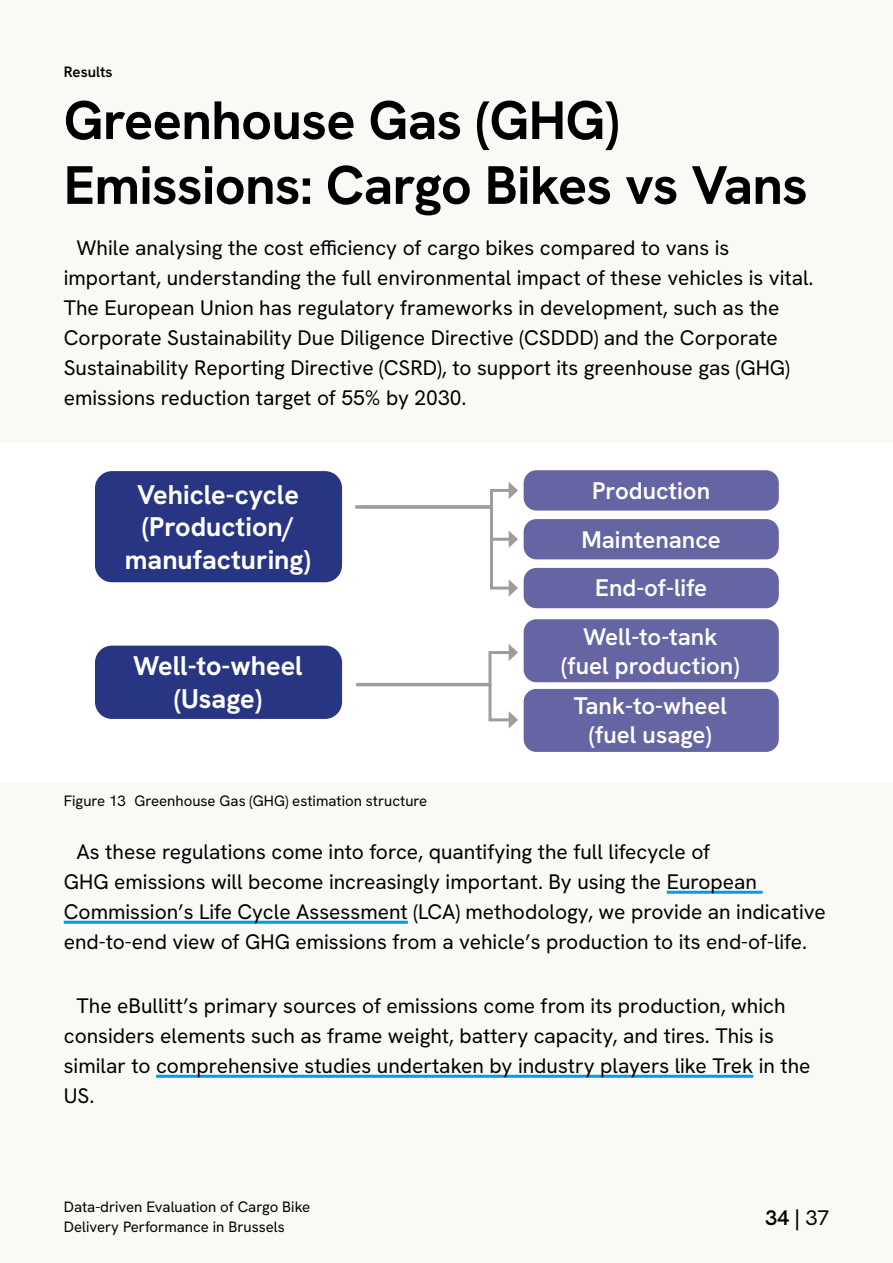
<style>
.page{position:relative;width:893px;height:1263px;background:#f9f9f6}
.page>*{position:absolute;margin:0;border:0;box-sizing:border-box;transform-origin:0 0}
.t1{font:700 54px/64.8px "Hanken Grotesk";letter-spacing:-.01em;color:#000}
.t2{font:700 27px/32.4px "Hanken Grotesk";color:#fff;text-align:center}
.t3{font:600 24px/48.6px "Hanken Grotesk";color:#fff;text-align:center}
.t4{font:21px/30px "Hanken Grotesk";color:#000}
.t5{font:600 21px "Hanken Grotesk";color:#000}
.t6{font:15px/19.5px "Hanken Grotesk";color:#000}
.t7{font:600 15px "Hanken Grotesk";color:#000}
.s1{font-weight:400}
</style>
<div class="page">
<hr style="left:667px;top:891px;width:96px;height:3px;background:#009fe3">
<hr style="left:64px;top:921px;width:344px;height:3px;background:#009fe3">
<hr style="left:156px;top:1075px;width:597px;height:3px;background:#009fe3">
<div style="left:0;top:444px;width:893px;height:339px;background:#fff"></div>
<div style="left:95px;top:471px;width:247px;height:111px;background:#283583;border-radius:17px"></div>
<div style="left:95px;top:646px;width:247px;height:73px;background:#283583;border-radius:17px"></div>
<div style="left:524px;top:470px;width:255px;height:41px;background:#6565a4;border-radius:13px"></div>
<div style="left:524px;top:519px;width:255px;height:40px;background:#6565a4;border-radius:13px"></div>
<div style="left:524px;top:568px;width:255px;height:40px;background:#6565a4;border-radius:13px"></div>
<div style="left:524px;top:619px;width:255px;height:63px;background:#6565a4;border-radius:13px"></div>
<div style="left:524px;top:689px;width:255px;height:63px;background:#6565a4;border-radius:13px"></div>
<svg style="left:355px;top:482px;width:163px;height:115px"></svg>
<svg style="left:356px;top:644px;width:162px;height:85px"></svg>
<p class="t7" style="left:64px;top:62px;width:50px">Results</p>
<h1 class="t1" style="left:64px;top:87px;width:745px">Greenhouse Gas (GHG)<br>Emissions: Cargo Bikes vs Vans</h1>
<p class="t4" style="left:64px;top:232px;width:751px;text-indent:13px">While analysing the cost efficiency of cargo bikes compared to vans is important, understanding the full environmental impact of these vehicles is vital.<br>The European Union has regulatory frameworks in development, such as the Corporate Sustainability Due Diligence Directive (CSDDD) and the Corporate Sustainability Reporting Directive (CSRD), to support its greenhouse gas (GHG) emissions reduction target of 55% by 2030.</p>
<p class="t2" style="left:125px;top:477px;width:188px">Vehicle-cycle (Production/ manufacturing)</p>
<p class="t2" style="left:133px;top:649px;width:171px">Well-to-wheel (Usage)</p>
<p class="t6" style="left:64px;top:791px;width:365px">Figure 13 Greenhouse Gas (GHG) estimation structure</p>
<p class="t3" style="left:581px;top:466px;width:141px">Production<br>Maintenance<br>End-of-life<br>Well-to-tank</p>
<p class="t3" style="left:561px;top:644px;width:180px;line-height:40.8px">(fuel production)<br>Tank-to-wheel</p>
<p class="t3" style="left:589px;top:710px;width:124px">(fuel usage)</p>
<p class="t4" style="left:64px;top:836px;width:763px;text-indent:13px">As these regulations come into force, quantifying the full lifecycle of<br>GHG emissions will become increasingly important. By using the European Commission’s Life Cycle Assessment (LCA) methodology, we provide an indicative end-to-end view of GHG emissions from a vehicle’s production to its end-of-life.</p>
<p class="t4" style="left:64px;top:990px;width:748px;text-indent:13px">The eBullitt’s primary sources of emissions come from its production, which considers elements such as frame weight, battery capacity, and tires. This is similar to comprehensive studies undertaken by industry players like Trek in the US.</p>
<p class="t6" style="left:64px;top:1197px;width:248px">Data-driven Evaluation of Cargo Bike<br>Delivery Performance in Brussels</p>
<p class="t5" style="left:766px;top:1204px;width:65px">34 | <span class="s1">37</span></p>
</div>
